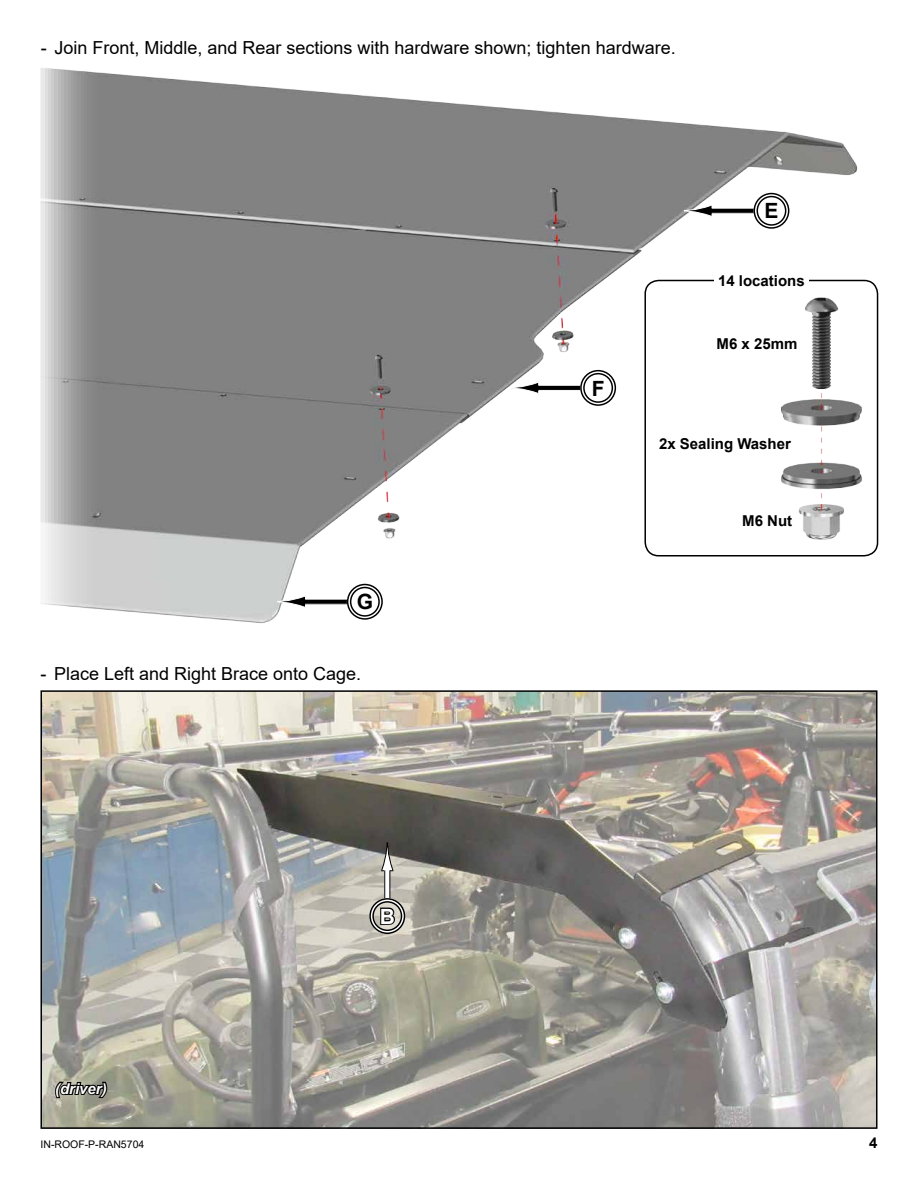
<style>
.page{position:relative;width:918px;height:1188px;background:#fff}
.page>*{position:absolute;margin:0;border:0;box-sizing:border-box;transform-origin:0 0}
.t1{font:700 21px "Arial";color:#000}
.t2{font:700 21px "Arial";color:#fff}
.t3{font:18px "Arial";color:#000}
.t4{font:700 15px "Arial";color:#000}
.t5{font:italic 700 15px "Arial";color:#fff}
.t6{font:10.5px "Arial";color:#000}
</style>
<div class="page">
<img style="left:43px;top:693px;width:832px;height:433px">
<div style="left:40px;top:690px;width:838px;height:439px;border:2px solid #000"></div>
<img style="left:41px;top:68px;width:837px;height:555px">
<div style="left:305px;top:599px;width:45px;height:5px;background:#000"></div>
<div style="left:305px;top:599px;width:45px;height:6px;border:1px solid #fff"></div>
<svg style="left:277px;top:595px;width:29px;height:13px"></svg>
<div style="left:538px;top:385px;width:45px;height:5px;background:#000"></div>
<div style="left:538px;top:385px;width:45px;height:6px;border:1px solid #fff"></div>
<svg style="left:510px;top:381px;width:29px;height:13px"></svg>
<div style="left:712px;top:208px;width:44px;height:5px;background:#000"></div>
<div style="left:711px;top:208px;width:46px;height:6px;border:1px solid #fff"></div>
<svg style="left:684px;top:204px;width:29px;height:13px"></svg>
<div style="left:347px;top:584px;width:36px;height:36px;border:4px solid #fff;border-radius:50%"></div>
<div style="left:347px;top:584px;width:36px;height:36px;border:1px solid #000;border-radius:50%"></div>
<div style="left:350px;top:587px;width:30px;height:30px;border:1px solid #000;border-radius:50%"></div>
<div style="left:580px;top:370px;width:36px;height:36px;border:4px solid #fff;border-radius:50%"></div>
<div style="left:580px;top:370px;width:36px;height:36px;border:1px solid #000;border-radius:50%"></div>
<div style="left:583px;top:373px;width:30px;height:30px;border:1px solid #000;border-radius:50%"></div>
<div style="left:754px;top:193px;width:35px;height:36px;border:4px solid #fff;border-radius:50%"></div>
<div style="left:754px;top:193px;width:35px;height:36px;border:1px solid #000;border-radius:50%"></div>
<div style="left:757px;top:196px;width:29px;height:30px;border:1px solid #000;border-radius:50%"></div>
<div style="left:645px;top:280px;width:233px;height:276px;background:#fff;border-radius:14px"></div>
<div style="left:644px;top:280px;width:234px;height:276px;border:2px solid #000;border-radius:14px"></div>
<img style="left:781px;top:297px;width:81px;height:243px">
<div style="left:714px;top:267px;width:95px;height:27px;background:#fff"></div>
<svg style="left:53px;top:1080px;width:56px;height:19px"></svg>
<div style="left:385px;top:870px;width:5px;height:31px;background:#fff"></div>
<svg style="left:381px;top:843px;width:13px;height:28px"></svg>
<svg style="left:379px;top:906px;width:18px;height:20px"></svg>
<div style="left:369px;top:898px;width:36px;height:36px;border:4px solid #fff;border-radius:50%"></div>
<div style="left:369px;top:898px;width:36px;height:36px;border:1px solid #000;border-radius:50%"></div>
<div style="left:372px;top:901px;width:30px;height:30px;border:1px solid #000;border-radius:50%"></div>
<p class="t3" style="left:41px;top:35px;width:636px">- Join Front, Middle, and Rear sections with hardware shown; tighten hardware.</p>
<p class="t1" style="left:592px;top:373px;width:14px">F</p>
<p class="t1" style="left:764px;top:196px;width:16px">E</p>
<p class="t4" style="left:718px;top:270px;width:88px">14 locations</p>
<p class="t4" style="left:717px;top:333px;width:82px">M6 x 25mm</p>
<p class="t4" style="left:659px;top:433px;width:133px">2x Sealing Washer</p>
<p class="t1" style="left:357px;top:587px;width:18px">G</p>
<p class="t3" style="left:40px;top:662px;width:322px">- Place Left and Right Brace onto Cage.</p>
<p class="t5" style="left:55px;top:1079px;width:53px">(driver)</p>
<p class="t2" style="left:380px;top:902px;width:17px">B</p>
<p class="t4" style="left:742px;top:511px;width:51px">M6 Nut</p>
<p class="t6" style="left:40px;top:1137px;width:105px">IN-ROOF-P-RAN5704</p>
<p class="t4" style="left:869px;top:1132px;width:10px">4</p>
</div>
